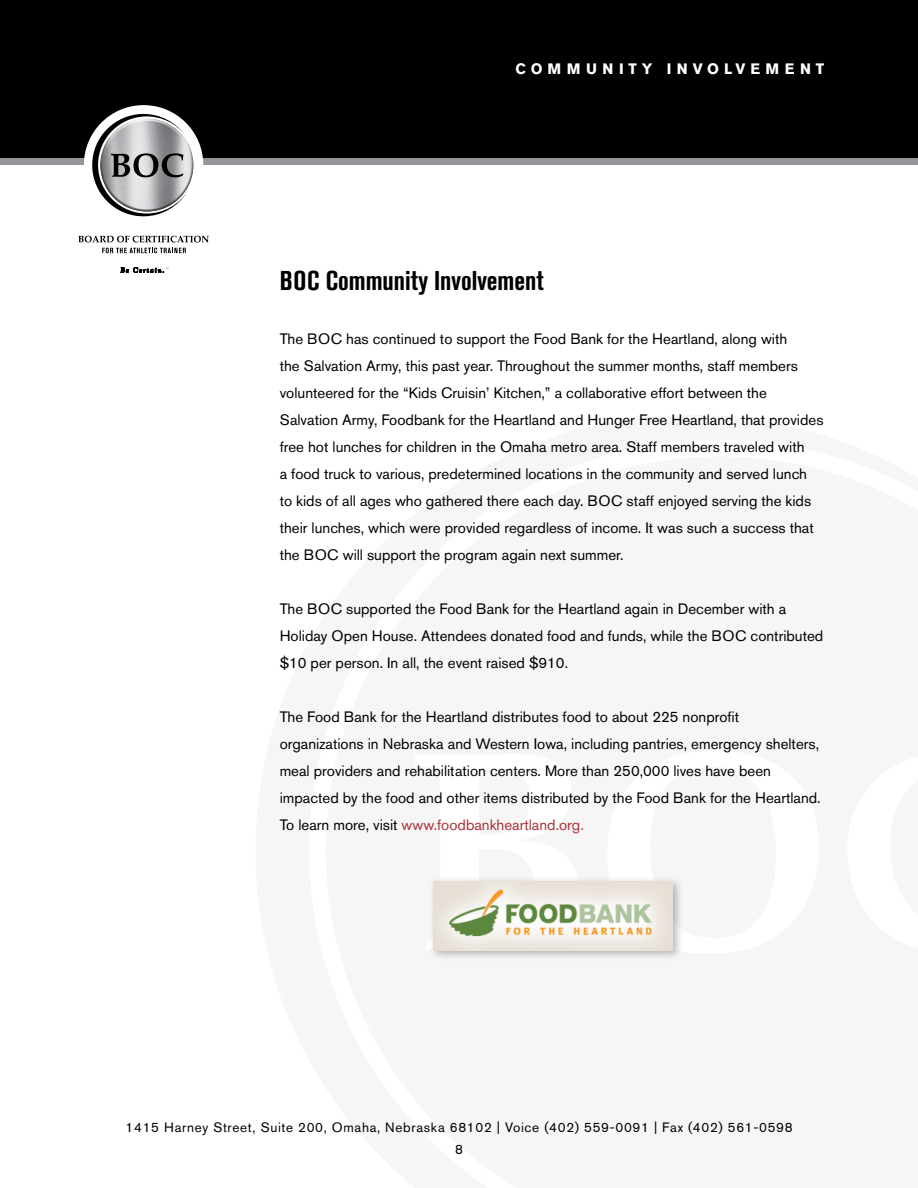
<style>
.page{position:relative;width:918px;height:1188px;background:#fff}
.page>*{position:absolute;margin:0;border:0;box-sizing:border-box;transform-origin:0 0}
.t1{font:700 condensed 27px "Akzidenz Grotesk BE";color:#000}
.t2{font:15px/27px "Akzidenz Grotesk BE";color:#000}
.t3{font:700 15px "Akzidenz Grotesk BE";letter-spacing:.325em;color:#fff}
.t4{font:13.5px/21.5px "Akzidenz Grotesk BE";letter-spacing:.05em;color:#000;text-align:center}
.s1{color:#a93439}
</style>
<div class="page">
<div style="left:0;top:0;width:918px;height:161px;background:#000"></div>
<div style="left:0;top:158px;width:918px;height:7px;background:#939598"></div>
<div style="left:84px;top:105px;width:119px;height:119px;background:#fff;border-radius:50%"></div>
<img style="left:188px;top:125px;width:5px;height:62px">
<svg style="left:92px;top:114px;width:96px;height:102px"></svg>
<img style="left:111px;top:154px;width:19px;height:23px">
<img style="left:133px;top:153px;width:25px;height:24px">
<img style="left:162px;top:153px;width:22px;height:24px">
<svg style="left:78px;top:236px;width:131px;height:6px"></svg>
<svg style="left:121px;top:267px;width:47px;height:6px"></svg>
<svg style="left:102px;top:248px;width:84px;height:5px"></svg>
<div style="left:428px;top:876px;width:256px;height:86px;background:#000;opacity:.3"></div>
<img style="left:433px;top:881px;width:240px;height:69px">
<p class="t3" style="left:515px;top:60px;width:310px">COMMUNITY INVOLVEMENT</p>
<h1 class="t1" style="left:280px;top:266px;width:266px">BOC Community Involvement</h1>
<p class="t2" style="left:280px;top:326px;width:545px">The BOC has continued to support the Food Bank for the Heartland, along with<br>the Salvation Army, this past year. Throughout the summer months, staff members volunteered for the “Kids Cruisin’ Kitchen,” a collaborative effort between the Salvation Army, Foodbank for the Heartland and Hunger Free Heartland, that provides free hot lunches for children in the Omaha metro area. Staff members traveled with<br>a food truck to various, predetermined locations in the community and served lunch<br>to kids of all ages who gathered there each day. BOC staff enjoyed serving the kids their lunches, which were provided regardless of income. It was such a success that the BOC will support the program again next summer.</p>
<p class="t2" style="left:280px;top:596px;width:545px">The BOC supported the Food Bank for the Heartland again in December with a<br>Holiday Open House. Attendees donated food and funds, while the BOC contributed $10 per person. In all, the event raised $910.</p>
<p class="t2" style="left:280px;top:704px;width:543px">The Food Bank for the Heartland distributes food to about 225 nonprofit organizations in Nebraska and Western Iowa, including pantries, emergency shelters, meal providers and rehabilitation centers. More than 250,000 lives have been impacted by the food and other items distributed by the Food Bank for the Heartland.<br>To learn more, visit <span class="s1">www.foodbankheartland.org.</span></p>
<p class="t4" style="left:126px;top:1117px;width:669px">1415 Harney Street, Suite 200, Omaha, Nebraska 68102 | Voice (402) 559-0091 | Fax (402) 561-0598<br>8</p>
</div>
